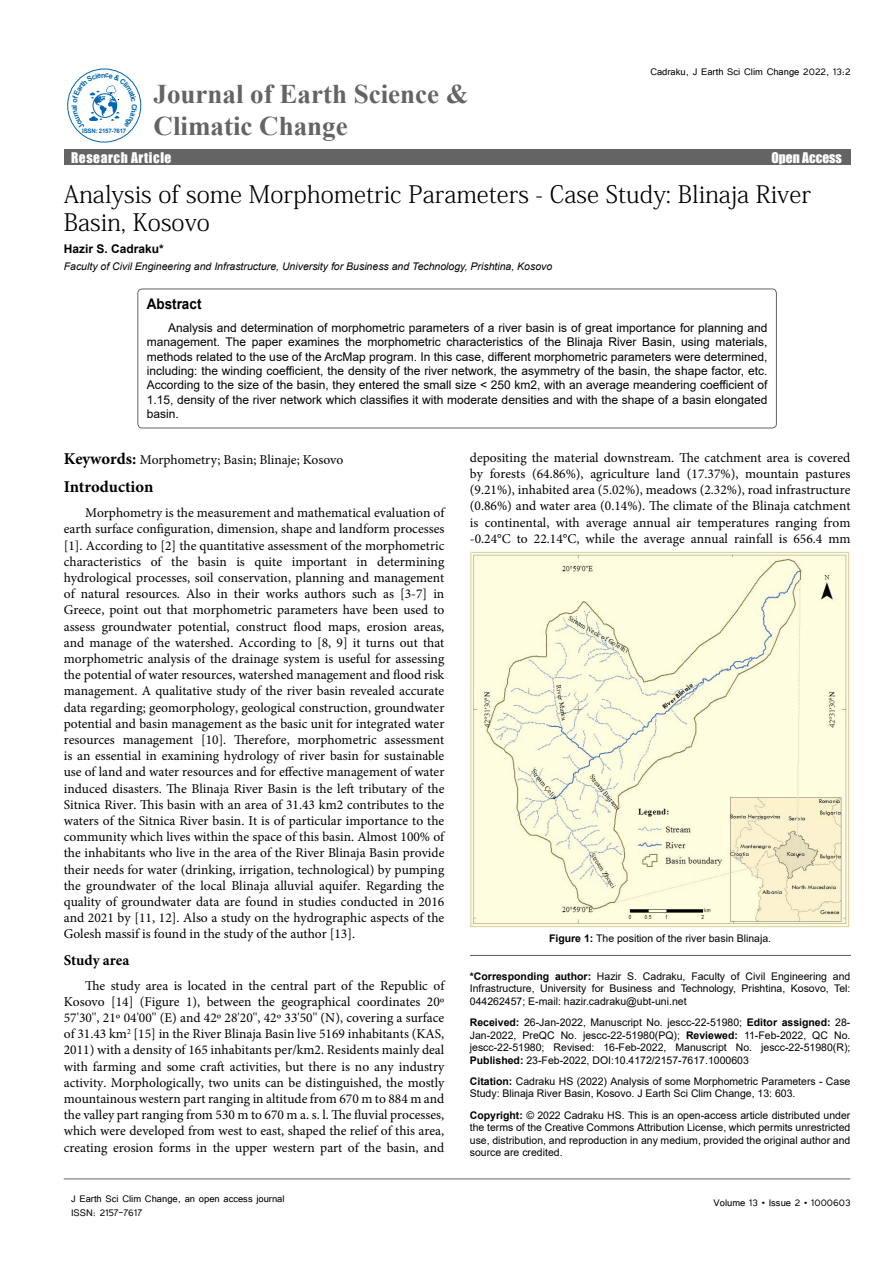
<style>
.page{position:relative;width:893px;height:1263px;background:#fff}
.page>*{position:absolute;margin:0;border:0;box-sizing:border-box;transform-origin:0 0}
.t1{font:700 27px/32.4px "Times New Roman";color:#636466}
.t2{font:24px/28.8px "Adobe Fangsong Std";color:#000}
.t3{font:700 16.5px "Minion Pro";letter-spacing:-.005em;color:#000}
.t4{font:700 15px "Minion Pro";letter-spacing:-.005em;color:#000}
.t5{font:700 14.7px "Arial";color:#000;scale:.92 1}
.t6{font:13.5px/16.2px "Minion Pro";color:#000;text-align:justify}
.t7{font:13.5px "Impact";letter-spacing:.04em;color:#fff}
.t8{font:13.5px "Impact";color:#fff}
.t9{font:12px/14.4px "Arial";color:#000;text-align:justify}
.t10{font:12px/14.4px "Tunga";color:#000}
.t11{font:700 12px "Arial";color:#000}
.t12{font:10.5px/12.6px "Arial";color:#000;text-align:justify}
.t13{font:italic 10.5px "Arial";color:#000}
.t14{font:700 6.15px "Arial";letter-spacing:-.04em;color:#0066b3}
.s1{font-weight:700;font-size:16.5px}
.s2{font-weight:700}
</style>
<div class="page">
<div style="left:67px;top:69px;width:74px;height:73px;border:1px solid #0066b3;border-radius:50%"></div>
<div style="left:64px;top:150px;width:786px;height:15px;background:#636466"></div>
<hr style="left:64px;top:1179px;width:786px;height:1px;background:#636466">
<div style="left:138px;top:289px;width:638px;height:139px;border:1px solid #636466;border-radius:4px"></div>
<hr style="left:470px;top:955px;width:381px;height:1px;background:#636466">
<img style="left:470px;top:551px;width:380px;height:376px">
<svg style="left:71px;top:73px;width:66px;height:56px"></svg>
<p class="t10" style="left:650px;top:63px;width:202px">Cadraku, J Earth Sci Clim Change 2022, 13:2</p>
<h1 class="t1" style="left:153px;top:77px;width:316px">Journal of Earth Science &amp;<br>Climatic Change</h1>
<p class="t14" style="left:82px;top:127px;width:46px">ISSN: 2157-7617</p>
<p class="t7" style="left:71px;top:147px;width:102px">Research Article</p>
<p class="t8" style="left:771px;top:147px;width:72px">Open Access</p>
<h2 class="t2" style="left:64px;top:180px;width:749px">Analysis of some Morphometric Parameters - Case Study: Blinaja River<br>Basin, Kosovo</h2>
<p class="t11" style="left:64px;top:240px;width:102px">Hazir S. Cadraku*</p>
<p class="t13" style="left:64px;top:259px;width:490px">Faculty of Civil Engineering and Infrastructure, University for Business and Technology, Prishtina, Kosovo</p>
<p class="t5" style="left:147px;top:293px;width:61px">Abstract</p>
<p class="t9" style="left:147px;top:320px;width:622px;text-indent:21px">Analysis and determination of morphometric parameters of a river basin is of great importance for planning and management. The paper examines the morphometric characteristics of the Blinaja River Basin, using materials, methods related to the use of the ArcMap program. In this case, different morphometric parameters were determined, including: the winding coefficient, the density of the river network, the asymmetry of the basin, the shape factor, etc.<br>According to the size of the basin, they entered the small size &lt; 250 km2, with an average meandering coefficient of 1.15, density of the river network which classifies it with moderate densities and with the shape of a basin elongated basin.</p>
<p class="t6" style="left:64px;top:452px;width:281px"><span class="s1">Keywords:</span> Morphometry; Basin; Blinaje; Kosovo</p>
<p class="t3" style="left:64px;top:475px;width:91px">Introduction</p>
<p class="t6" style="left:64px;top:505px;width:382px;text-indent:21px">Morphometry is the measurement and mathematical evaluation of earth surface configuration, dimension, shape and landform processes [1]. According to [2] the quantitative assessment of the morphometric characteristics of the basin is quite important in determining hydrological processes, soil conservation, planning and management of natural resources. Also in their works authors such as [3-7] in Greece, point out that morphometric parameters have been used to assess groundwater potential, construct flood maps, erosion areas, and manage of the watershed. According to [8, 9] it turns out that morphometric analysis of the drainage system is useful for assessing the potential of water resources, watershed management and flood risk management. A qualitative study of the river basin revealed accurate data regarding; geomorphology, geological construction, groundwater potential and basin management as the basic unit for integrated water resources management [10]. Therefore, morphometric assessment is an essential in examining hydrology of river basin for sustainable use of land and water resources and for effective management of water induced disasters. The Blinaja River Basin is the left tributary of the Sitnica River. This basin with an area of 31.43 km2 contributes to the waters of the Sitnica River basin. It is of particular importance to the community which lives within the space of this basin. Almost 100% of the inhabitants who live in the area of the River Blinaja Basin provide their needs for water (drinking, irrigation, technological) by pumping the groundwater of the local Blinaja alluvial aquifer. Regarding the quality of groundwater data are found in studies conducted in 2016 and 2021 by [11, 12]. Also a study on the hydrographic aspects of the Golesh massif is found in the study of the author [13].</p>
<p class="t4" style="left:64px;top:949px;width:67px">Study area</p>
<p class="t6" style="left:64px;top:977px;width:382px;text-indent:21px">The study area is located in the central part of the Republic of Kosovo [14] (Figure 1), between the geographical coordinates 20º 57'30'', 21º 04'00'' (E) and 42º 28'20'', 42º 33'50'' (N), covering a surface of 31.43 km<sup>2</sup> [15] in the River Blinaja Basin live 5169 inhabitants (KAS, 2011) with a density of 165 inhabitants per/km2. Residents mainly deal with farming and some craft activities, but there is no any industry activity. Morphologically, two units can be distinguished, the mostly mountainous western part ranging in altitude from 670 m to 884 m and the valley part ranging from 530 m to 670 m a. s. l. The fluvial processes, which were developed from west to east, shaped the relief of this area, creating erosion forms in the upper western part of the basin, and</p>
<p class="t6" style="left:470px;top:449px;width:382px">depositing the material downstream. The catchment area is covered by forests (64.86%), agriculture land (17.37%), mountain pastures (9.21%), inhabited area (5.02%), meadows (2.32%), road infrastructure (0.86%) and water area (0.14%). The climate of the Blinaja catchment is continental, with average annual air temperatures ranging from -0.24°C to 22.14°C, while the average annual rainfall is 656.4 mm</p>
<p class="t12" style="left:549px;top:931px;width:224px"><span class="s2">Figure 1:</span> The position of the river basin Blinaja.</p>
<p class="t12" style="left:470px;top:969px;width:382px"><span class="s2">*Corresponding author:</span> Hazir S. Cadraku, Faculty of Civil Engineering and Infrastructure, University for Business and Technology, Prishtina, Kosovo, Tel:<br>044262457; E-mail: hazir.cadraku@ubt-uni.net</p>
<p class="t12" style="left:470px;top:1016px;width:382px"><span class="s2">Received:</span> 26-Jan-2022, Manuscript No. jescc-22-51980; <span class="s2">Editor assigned:</span> 28- Jan-2022, PreQC No. jescc-22-51980(PQ); <span class="s2">Reviewed:</span> 11-Feb-2022, QC No. jescc-22-51980; Revised: 16-Feb-2022, Manuscript No. jescc-22-51980(R); <span class="s2">Published:</span> 23-Feb-2022, DOI:10.4172/2157-7617.1000603</p>
<p class="t12" style="left:470px;top:1075px;width:382px"><span class="s2">Citation:</span> Cadraku HS (2022) Analysis of some Morphometric Parameters - Case<br>Study: Blinaja River Basin, Kosovo. J Earth Sci Clim Change, 13: 603.</p>
<p class="t12" style="left:470px;top:1108px;width:382px"><span class="s2">Copyright:</span> © 2022 Cadraku HS. This is an open-access article distributed under the terms of the Creative Commons Attribution License, which permits unrestricted use, distribution, and reproduction in any medium, provided the original author and source are credited.</p>
<p class="t10" style="left:71px;top:1190px;width:215px">J Earth Sci Clim Change, an open access journal<br>ISSN: 2157-7617</p>
<p class="t10" style="left:714px;top:1195px;width:138px">Volume 13 • Issue 2 • 1000603</p>
</div>
